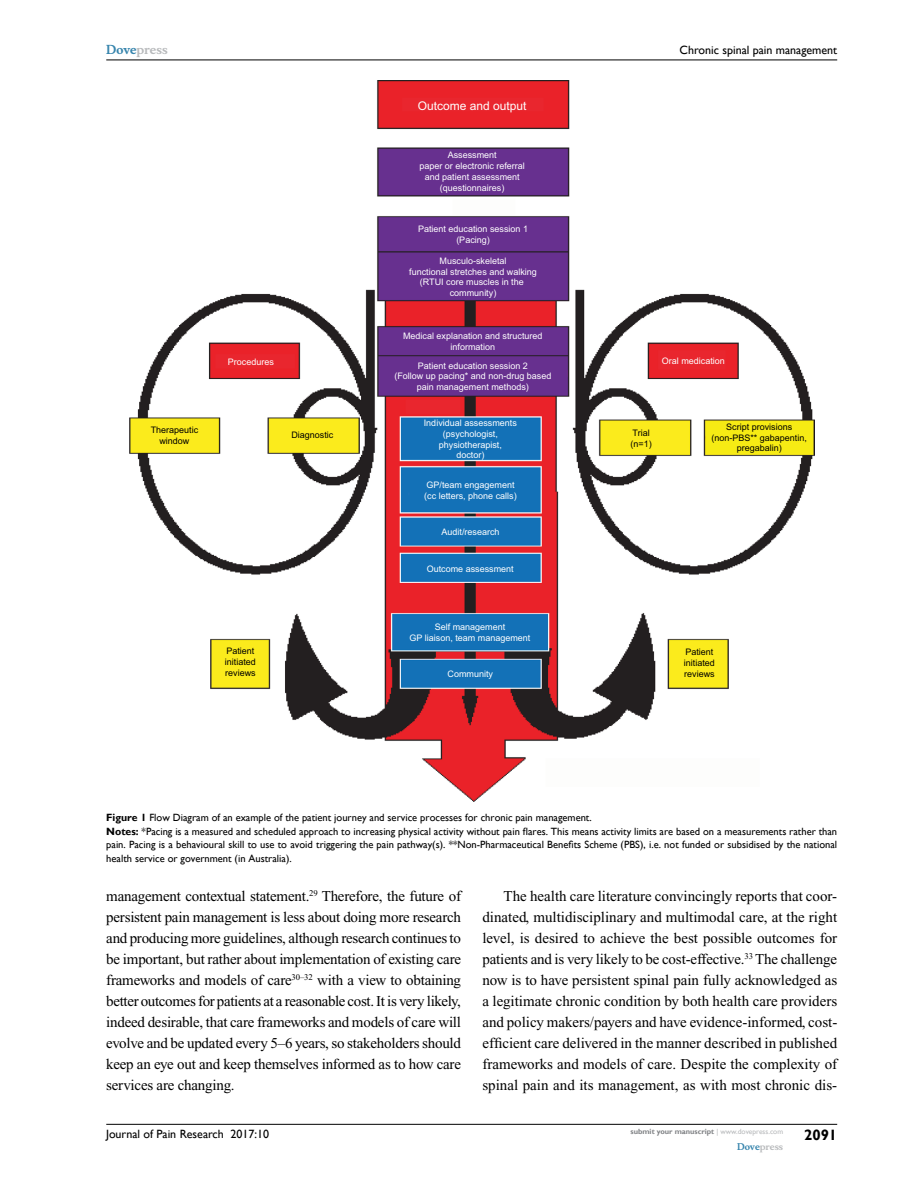
<style>
.page{position:relative;width:918px;height:1188px;background:#fff}
.page>*{position:absolute;margin:0;border:0;box-sizing:border-box;transform-origin:0 0}
.t1{font:15px/21px "Times New Roman";color:#000;text-align:justify}
.t2{font:700 15px "Gill Sans";color:#000}
.t3{font:12px "Gill Sans";color:#000}
.t4{font:12px "Arial";color:#fff}
.t5{font:700 12px "Musee";color:#b8babc}
.t6{font:10.5px/13.5px "Gill Sans";color:#000}
.t7{font:9px/10.8px "Arial";color:#fff;text-align:center}
.t8{font:9px/10.8px "Arial";color:#000}
.t9{font:700 9px "Musee";color:#b8babc}
.t10{font:700 7.5px "Gill Sans";color:#808285}
.s1{color:#3785ad}
.s2{font-weight:700}
.s3{font-weight:400;color:#b8babc}
</style>
<div class="page">
<hr style="left:106px;top:1124px;width:731px;height:1px;background:#000">
<hr style="left:106px;top:60px;width:731px;height:1px;background:#000">
<img style="left:129px;top:81px;width:685px;height:721px">
<p class="t5" style="left:106px;top:43px;width:63px"><span class="s1">Dove</span>press</p>
<p class="t3" style="left:680px;top:43px;width:159px">Chronic spinal pain management</p>
<p class="t7" style="left:228px;top:357px;width:48px">Procedures</p>
<p class="t8" style="left:151px;top:424px;width:49px;text-align:center">Therapeutic window</p>
<p class="t8" style="left:291px;top:430px;width:44px">Diagnostic</p>
<p class="t4" style="left:418px;top:97px;width:110px">Outcome and output</p>
<p class="t7" style="left:419px;top:150px;width:107px">Assessment<br>paper or electronic referral and patient assessment (questionnaires)</p>
<p class="t7" style="left:418px;top:224px;width:112px">Patient education session 1 (Pacing)</p>
<p class="t7" style="left:409px;top:255px;width:129px">Musculo-skeletal<br>functional stretches and walking (RTUI core muscles in the community)</p>
<p class="t7" style="left:403px;top:331px;width:141px">Medical explanation and structured information</p>
<p class="t7" style="left:394px;top:360px;width:159px">Patient education session 2<br>(Follow up pacing* and non-drug based pain management methods)</p>
<p class="t7" style="left:424px;top:417px;width:95px">Individual assessments (psychologist, physiotherapist, doctor)</p>
<p class="t7" style="left:662px;top:355px;width:65px">Oral medication</p>
<p class="t8" style="left:631px;top:427px;width:23px">Trial (n=1)</p>
<p class="t8" style="left:711px;top:421px;width:97px;text-align:center">Script provisions (non-PBS** gabapentin, pregabalin)</p>
<p class="t7" style="left:424px;top:479px;width:94px;text-align:left">GP/team engagement (cc letters, phone calls)</p>
<p class="t7" style="left:442px;top:526px;width:60px">Audit/research</p>
<p class="t7" style="left:427px;top:563px;width:89px">Outcome assessment</p>
<p class="t8" style="left:225px;top:646px;width:33px">Patient initiated reviews</p>
<p class="t7" style="left:410px;top:622px;width:122px">Self management<br>GP liaison, team management</p>
<p class="t7" style="left:448px;top:669px;width:47px">Community</p>
<p class="t8" style="left:684px;top:647px;width:33px">Patient initiated reviews</p>
<p class="t6" style="left:106px;top:811px;width:732px"><span class="s2">Figure 1</span> Flow Diagram of an example of the patient journey and service processes for chronic pain management.<br><span class="s2">Notes:</span> *Pacing is a measured and scheduled approach to increasing physical activity without pain flares. This means activity limits are based on a measurements rather than pain. Pacing is a behavioural skill to use to avoid triggering the pain pathway(s). **Non-Pharmaceutical Benefits Scheme (PBS), i.e. not funded or subsidised by the national health service or government (in Australia).</p>
<p class="t1" style="left:106px;top:886px;width:356px">management contextual statement.<sup>29</sup> Therefore, the future of persistent pain management is less about doing more research and producing more guidelines, although research continues to be important, but rather about implementation of existing care frameworks and models of care<sup>30–32</sup> with a view to obtaining better outcomes for patients at a reasonable cost. It is very likely, indeed desirable, that care frameworks and models of care will evolve and be updated every 5–6 years, so stakeholders should keep an eye out and keep themselves informed as to how care services are changing.</p>
<p class="t1" style="left:482px;top:886px;width:356px;text-indent:21px">The health care literature convincingly reports that coor&shy;dinated, multidisciplinary and multimodal care, at the right level, is desired to achieve the best possible outcomes for patients and is very likely to be cost-effective.<sup>33</sup> The challenge now is to have persistent spinal pain fully acknowledged as a legitimate chronic condition by both health care providers and policy makers/payers and have evidence-informed, cost&shy;efficient care delivered in the manner described in published frameworks and models of care. Despite the complexity of spinal pain and its management, as with most chronic dis-</p>
<p class="t3" style="left:106px;top:1127px;width:164px">Journal of Pain Research 2017:10</p>
<p class="t10" style="left:631px;top:1127px;width:154px">submit your manuscript <span class="s3">| www.dovepress.com</span></p>
<p class="t9" style="left:737px;top:1141px;width:48px"><span class="s1">Dove</span>press</p>
<p class="t2" style="left:804px;top:1126px;width:35px">2091</p>
</div>
